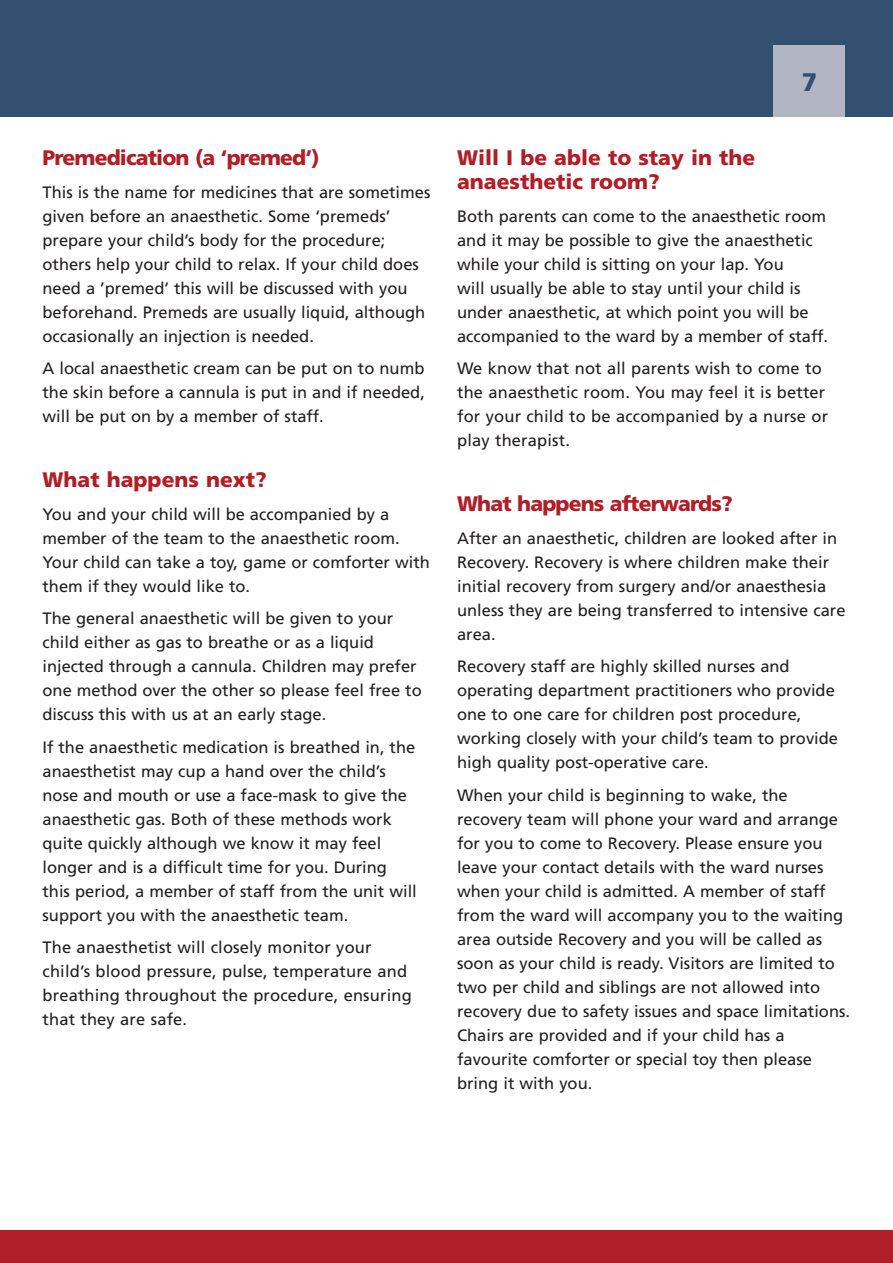
<style>
.page{position:relative;width:893px;height:1263px;background:#fff}
.page>*{position:absolute;margin:0;border:0;box-sizing:border-box;transform-origin:0 0}
.t1{font:900 25.35px "Frutiger";color:#335071}
.t2{font:900 21px/24px "Frutiger";color:#b01e28}
.t3{font:900 21px "Frutiger";letter-spacing:-.04em;color:#b01e28}
.t4{font:16.5px/24px "Frutiger";color:#231f20}
</style>
<div class="page">
<div style="left:0;top:0;width:893px;height:117px;background:#335071"></div>
<div style="left:773px;top:45px;width:72px;height:72px;background:#b1b5c4"></div>
<div style="left:0;top:1230px;width:893px;height:33px;background:#b01e28"></div>
<p class="t3" style="left:43px;top:145px;width:279px">Premedication (a ‘premed’)</p>
<p class="t4" style="left:43px;top:180px;width:389px">This is the name for medicines that are sometimes given before an anaesthetic. Some ‘premeds’ prepare your child’s body for the procedure; others help your child to relax. If your child does need a ’premed’ this will be discussed with you beforehand. Premeds are usually liquid, although occasionally an injection is needed.</p>
<p class="t4" style="left:43px;top:356px;width:384px;text-align:justify">A local anaesthetic cream can be put on to numb the skin before a cannula is put in and if needed, will be put on by a member of staff.</p>
<p class="t2" style="left:43px;top:467px;width:226px">What happens next?</p>
<p class="t4" style="left:43px;top:502px;width:389px">You and your child will be accompanied by a member of the team to the anaesthetic room.<br>Your child can take a toy, game or comforter with them if they would like to.</p>
<p class="t4" style="left:43px;top:606px;width:381px">The general anaesthetic will be given to your child either as gas to breathe or as a liquid injected through a cannula. Children may prefer one method over the other so please feel free to discuss this with us at an early stage.</p>
<p class="t4" style="left:43px;top:735px;width:376px">If the anaesthetic medication is breathed in, the anaesthetist may cup a hand over the child’s nose and mouth or use a face-mask to give the anaesthetic gas. Both of these methods work quite quickly although we know it may feel longer and is a difficult time for you. During this period, a member of staff from the unit will support you with the anaesthetic team.</p>
<p class="t4" style="left:43px;top:935px;width:371px">The anaesthetist will closely monitor your child’s blood pressure, pulse, temperature and breathing throughout the procedure, ensuring that they are safe.</p>
<h1 class="t1" style="left:802px;top:67px;width:17px">7</h1>
<p class="t2" style="left:457px;top:145px;width:300px">Will I be able to stay in the anaesthetic room?</p>
<p class="t4" style="left:457px;top:204px;width:373px">Both parents can come to the anaesthetic room and it may be possible to give the anaesthetic while your child is sitting on your lap. You<br>will usually be able to stay until your child is under anaesthetic, at which point you will be accompanied to the ward by a member of staff.</p>
<p class="t4" style="left:457px;top:356px;width:372px">We know that not all parents wish to come to the anaesthetic room. You may feel it is better for your child to be accompanied by a nurse or play therapist.</p>
<p class="t3" style="left:457px;top:491px;width:277px">What happens afterwards?</p>
<p class="t4" style="left:457px;top:526px;width:390px">After an anaesthetic, children are looked after in Recovery. Recovery is where children make their initial recovery from surgery and/or anaesthesia unless they are being transferred to intensive care area.</p>
<p class="t4" style="left:457px;top:654px;width:382px">Recovery staff are highly skilled nurses and operating department practitioners who provide one to one care for children post procedure, working closely with your child’s team to provide high quality post-operative care.</p>
<p class="t4" style="left:457px;top:783px;width:394px">When your child is beginning to wake, the recovery team will phone your ward and arrange for you to come to Recovery. Please ensure you leave your contact details with the ward nurses when your child is admitted. A member of staff from the ward will accompany you to the waiting area outside Recovery and you will be called as soon as your child is ready. Visitors are limited to two per child and siblings are not allowed into recovery due to safety issues and space limitations.<br>Chairs are provided and if your child has a favourite comforter or special toy then please bring it with you.</p>
</div>
